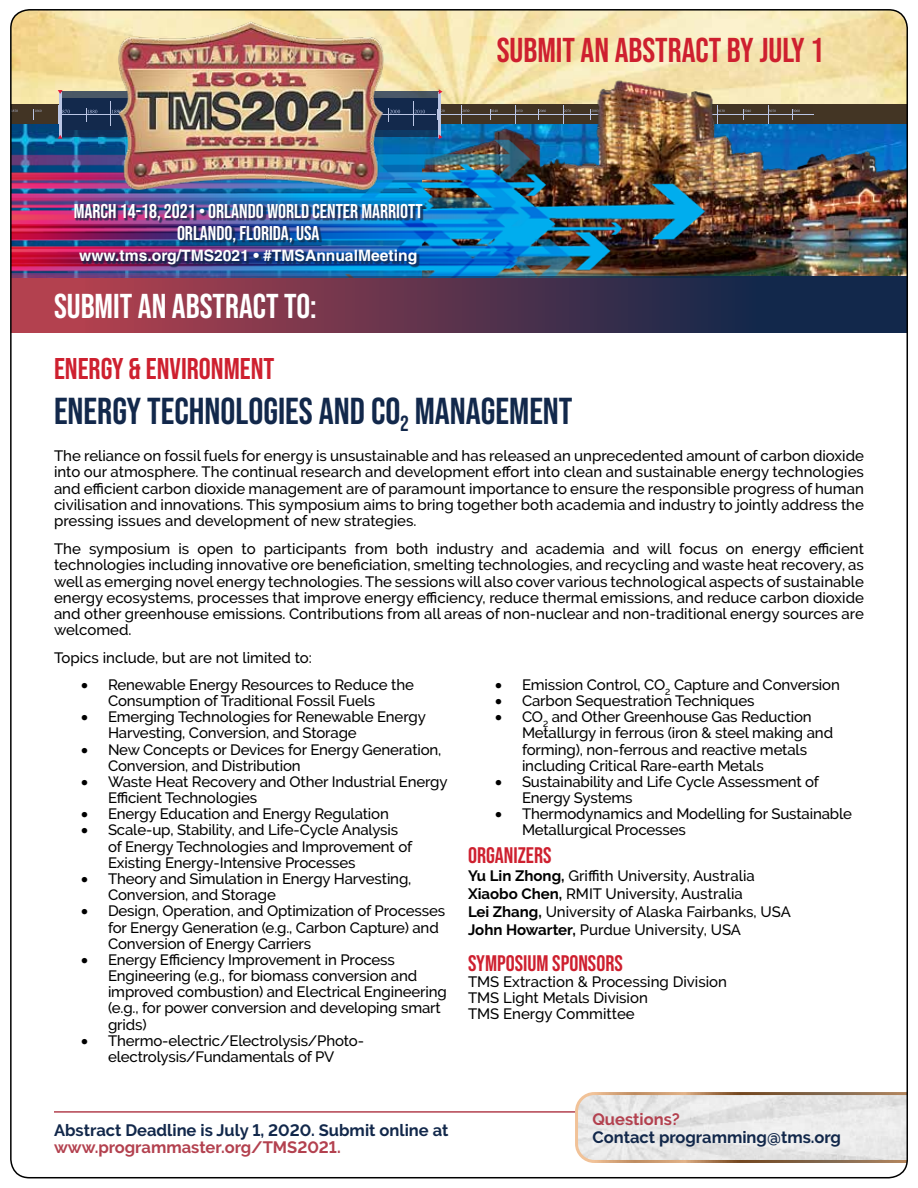
<style>
.page{position:relative;width:918px;height:1188px;background:#fff}
.page>*{position:absolute;margin:0;border:0;box-sizing:border-box;transform-origin:0 0}
.t1{font:37.5px "Bebas Neue";color:#12284b}
.t2{font:34.5px "Bebas Neue";color:#ce202f}
.t3{font:34.5px "Bebas Neue";color:#fff}
.t4{font:30px "Bebas Neue";color:#ce202f}
.t5{font:22.5px "Bebas Neue";color:#ce202f}
.t6{font:19.95px/21.3px "Bebas Neue";color:#fff;text-align:center}
.t7{font:700 16.5px "Raleway";color:#12284b}
.t8{font:700 16.5px "Raleway";color:#b3414f}
.t9{font:700 15.6px "Helvetica";color:#fff}
.t10{font:500 15px/16.2px "Raleway";letter-spacing:-.01em;color:#000}
.s1{font-weight:700}
</style>
<div class="page">
<img style="left:10px;top:9px;width:898px;height:1170px">
<h3 class="t6" style="left:74px;top:201px;width:350px">MARCH 14-18, 2021 • ORLANDO WORLD CENTER MARRIOTT<br>ORLANDO, FLORIDA, USA</h3>
<p class="t9" style="left:79px;top:246px;width:340px">www.tms.org/TMS2021 • #TMSAnnualMeeting</p>
<h2 class="t3" style="left:54px;top:287px;width:264px">SUBMIT AN ABSTRACT TO:</h2>
<h2 class="t2" style="left:497px;top:30px;width:329px">SUBMIT AN ABSTRACT BY JULY 1</h2>
<h3 class="t4" style="left:54px;top:352px;width:222px">ENERGY &amp; ENVIRONMENT</h3>
<h1 class="t1" style="left:54px;top:390px;width:520px">ENERGY TECHNOLOGIES AND CO<sub>2</sub> MANAGEMENT</h1>
<p class="t10" style="left:54px;top:448px;width:812px;text-align:justify">The reliance on fossil fuels for energy is unsustainable and has released an unprecedented amount of carbon dioxide into our atmosphere. The continual research and development effort into clean and sustainable energy technologies and efficient carbon dioxide management are of paramount importance to ensure the responsible progress of human civilisation and innovations. This symposium aims to bring together both academia and industry to jointly address the pressing issues and development of new strategies.</p>
<p class="t10" style="left:54px;top:541px;width:812px;text-align:justify">The symposium is open to participants from both industry and academia and will focus on energy efficient technologies including innovative ore beneficiation, smelting technologies, and recycling and waste heat recovery, as well as emerging novel energy technologies. The sessions will also cover various technological aspects of sustainable energy ecosystems, processes that improve energy efficiency, reduce thermal emissions, and reduce carbon dioxide and other greenhouse emissions. Contributions from all areas of non-nuclear and non-traditional energy sources are welcomed.</p>
<p class="t10" style="left:54px;top:650px;width:259px">Topics include, but are not limited to:</p>
<p class="t10" style="left:108px;top:676px;width:307px;text-indent:-27px">• Renewable Energy Resources to Reduce the<br>Consumption of Traditional Fossil Fuels</p>
<p class="t10" style="left:108px;top:709px;width:319px;text-indent:-27px">• Emerging Technologies for Renewable Energy<br>Harvesting, Conversion, and Storage</p>
<p class="t10" style="left:108px;top:741px;width:335px;text-indent:-27px">• New Concepts or Devices for Energy Generation,<br>Conversion, and Distribution</p>
<p class="t10" style="left:108px;top:774px;width:341px;text-indent:-27px">• Waste Heat Recovery and Other Industrial Energy<br>Efficient Technologies</p>
<p class="t10" style="left:81px;top:806px;width:309px">• Energy Education and Energy Regulation</p>
<p class="t10" style="left:108px;top:822px;width:306px;text-indent:-27px">• Scale-up, Stability, and Life-Cycle Analysis of Energy Technologies and Improvement of<br>Existing Energy-Intensive Processes</p>
<p class="t10" style="left:108px;top:871px;width:305px;text-indent:-27px">• Theory and Simulation in Energy Harvesting,<br>Conversion, and Storage</p>
<p class="t10" style="left:108px;top:903px;width:339px;text-indent:-27px">• Design, Operation, and Optimization of Processes for Energy Generation (e.g., Carbon Capture) and<br>Conversion of Energy Carriers</p>
<p class="t10" style="left:108px;top:952px;width:340px;text-indent:-27px">• Energy Efficiency Improvement in Process Engineering (e.g., for biomass conversion and improved combustion) and Electrical Engineering (e.g., for power conversion and developing smart grids)</p>
<p class="t10" style="left:81px;top:1032px;width:285px;text-align:center">• Thermo-electric/Electrolysis/Photo&shy;electrolysis/Fundamentals of PV</p>
<p class="t10" style="left:495px;top:676px;width:346px">• Emission Control, CO<sub>2</sub> Capture and Conversion</p>
<p class="t10" style="left:495px;top:693px;width:261px">• Carbon Sequestration Techniques</p>
<p class="t10" style="left:522px;top:709px;width:313px;text-indent:-27px">• CO<sub>2</sub> and Other Greenhouse Gas Reduction Metallurgy in ferrous (iron &amp; steel making and forming), non-ferrous and reactive metals including Critical Rare-earth Metals</p>
<p class="t10" style="left:522px;top:774px;width:299px;text-indent:-27px">• Sustainability and Life Cycle Assessment of<br>Energy Systems</p>
<p class="t10" style="left:522px;top:806px;width:332px;text-indent:-27px">• Thermodynamics and Modelling for Sustainable<br>Metallurgical Processes</p>
<h3 class="t5" style="left:468px;top:842px;width:85px">ORGANIZERS</h3>
<p class="t10" style="left:468px;top:866px;width:324px;line-height:18px"><span class="s1">Yu Lin Zhong,</span> Griffith University, Australia <span class="s1">Xiaobo Chen,</span> RMIT University, Australia<br><span class="s1">Lei Zhang,</span> University of Alaska Fairbanks, USA <span class="s1">John Howarter,</span> Purdue University, USA</p>
<h3 class="t5" style="left:468px;top:950px;width:156px">SYMPOSIUM SPONSORS</h3>
<p class="t10" style="left:468px;top:973px;width:261px">TMS Extraction &amp; Processing Division<br>TMS Light Metals Division<br>TMS Energy Committee</p>
<p class="t7" style="left:54px;top:1120px;width:396px">Abstract Deadline is July 1, 2020. Submit online at</p>
<p class="t8" style="left:54px;top:1138px;width:288px">www.programmaster.org/TMS2021.</p>
<p class="t8" style="left:592px;top:1110px;width:89px">Questions?</p>
<p class="t7" style="left:592px;top:1127px;width:250px">Contact programming@tms.org</p>
</div>
